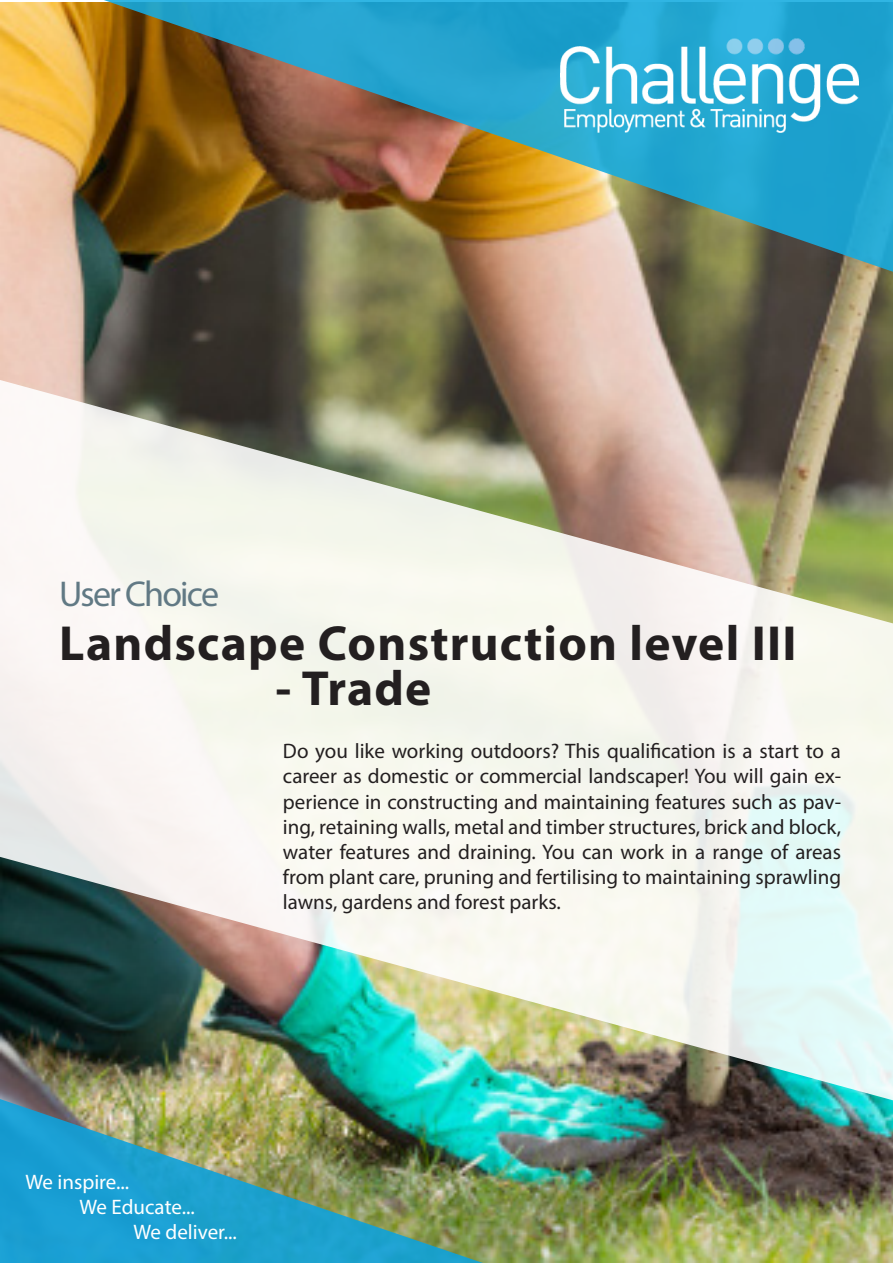
<style>
.page{position:relative;width:893px;height:1263px;background:#fff}
.page>*{position:absolute;margin:0;border:0;box-sizing:border-box;transform-origin:0 0}
.t1{font:700 49.5px "Myriad Pro";letter-spacing:.025em;color:#231f20}
.t2{font:36px "Myriad Pro";letter-spacing:-.05em;color:#617984}
.t3{font:21px/25.2px "Myriad Pro";color:#231f20;text-align:justify}
.t4{font:21px "Myriad Pro";color:#fff}
</style>
<div class="page">
<img style="left:0;top:2px;width:64px;height:359px">
<svg style="left:0;top:361px;width:893px;height:618px;fill:#f5f6ee"></svg>
<img style="left:64px;top:0;width:829px;height:425px">
<img style="left:561px;top:38px;width:297px;height:95px">
<img style="left:0;top:979px;width:893px;height:284px">
<p class="t2" style="left:59px;top:572px;width:161px">User Choice</p>
<p class="t1" style="left:59px;top:611px;width:739px">Landscape Construction level III</p>
<p class="t1" style="left:275px;top:656px;width:157px">- Trade</p>
<p class="t3" style="left:283px;top:738px;width:560px">Do you like working outdoors? This qualification is a start to a career as domestic or commercial landscaper! You will gain ex&shy;perience in constructing and maintaining features such as pav&shy;ing, retaining walls, metal and timber structures, brick and block, water features and draining. You can work in a range of areas from plant care, pruning and fertilising to maintaining sprawling lawns, gardens and forest parks.</p>
<p class="t4" style="left:26px;top:1169px;width:105px">We inspire...</p>
<p class="t4" style="left:80px;top:1194px;width:117px">We Educate...</p>
<p class="t4" style="left:133px;top:1219px;width:105px">We deliver...</p>
</div>
